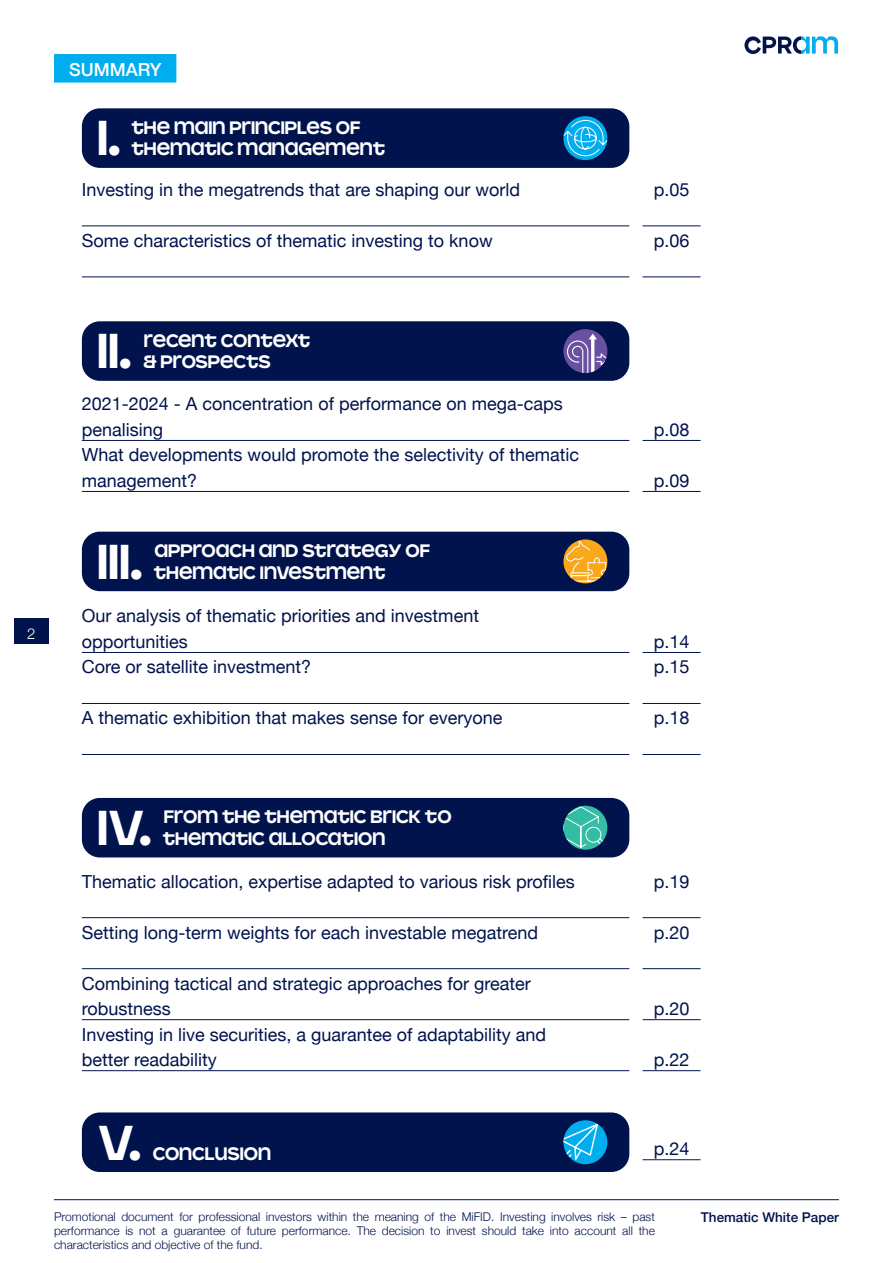
<style>
.page{position:relative;width:893px;height:1263px;background:#fff}
.page>*{position:absolute;margin:0;border:0;box-sizing:border-box;transform-origin:0 0}
.Texte_de_légende{font:700 48.9px "Maax Unicase";color:#fff}
.titre_graphe{font:18px/25.5px "Helvetica Neue";color:#00134d}
.Texte_de_légende-2{font:700 18px/21.6px "Maax Unicase";color:#fff}
.Rubriques_LB{font:500 18px "Helvetica Neue";color:#fff}
.t1{font:300 15px "Helvetica Neue";color:#fff}
.t2{font:500 13.5px "Helvetica Neue";color:#00134d}
.t3{font:300 12px/14.4px "Helvetica Neue";color:#00134d;text-align:justify}
</style>
<div class="page">
<div style="left:14px;top:619px;width:34px;height:25px;background:#00134d"></div>
<hr style="left:54px;top:1199px;width:785px;height:1px;background:#00134d">
<svg style="left:744px;top:36px;width:94px;height:18px"></svg>
<div style="left:54px;top:54px;width:122px;height:29px;background:#00aeef"></div>
<div style="left:82px;top:798px;width:547px;height:59px;background:#00134d;border-radius:18px"></div>
<hr style="left:82px;top:917px;width:547px;height:1px;background:#00134d">
<hr style="left:82px;top:968px;width:547px;height:1px;background:#00134d">
<hr style="left:82px;top:1019px;width:547px;height:1px;background:#00134d">
<hr style="left:82px;top:1070px;width:547px;height:1px;background:#00134d">
<hr style="left:642px;top:917px;width:59px;height:1px;background:#00134d">
<hr style="left:642px;top:968px;width:59px;height:1px;background:#00134d">
<hr style="left:642px;top:1019px;width:59px;height:1px;background:#00134d">
<hr style="left:642px;top:1070px;width:59px;height:1px;background:#00134d">
<div style="left:82px;top:532px;width:547px;height:59px;background:#00134d;border-radius:18px"></div>
<hr style="left:82px;top:652px;width:547px;height:1px;background:#00134d">
<hr style="left:82px;top:703px;width:547px;height:1px;background:#00134d">
<hr style="left:82px;top:754px;width:547px;height:1px;background:#00134d">
<hr style="left:642px;top:652px;width:59px;height:1px;background:#00134d">
<hr style="left:642px;top:703px;width:59px;height:1px;background:#00134d">
<hr style="left:642px;top:754px;width:59px;height:1px;background:#00134d">
<div style="left:82px;top:321px;width:547px;height:60px;background:#00134d;border-radius:18px"></div>
<hr style="left:82px;top:440px;width:547px;height:1px;background:#00134d">
<hr style="left:82px;top:491px;width:547px;height:1px;background:#00134d">
<hr style="left:642px;top:440px;width:59px;height:1px;background:#00134d">
<hr style="left:642px;top:491px;width:59px;height:1px;background:#00134d">
<div style="left:82px;top:108px;width:547px;height:60px;background:#00134d;border-radius:18px"></div>
<hr style="left:82px;top:225px;width:547px;height:1px;background:#00134d">
<hr style="left:82px;top:276px;width:547px;height:1px;background:#00134d">
<hr style="left:642px;top:225px;width:59px;height:1px;background:#00134d">
<hr style="left:642px;top:276px;width:59px;height:1px;background:#00134d">
<div style="left:82px;top:1112px;width:547px;height:60px;background:#00134d;border-radius:18px"></div>
<hr style="left:642px;top:1159px;width:59px;height:1px;background:#00134d">
<svg style="left:563px;top:116px;width:44px;height:44px"></svg>
<svg style="left:563px;top:120px;width:44px;height:36px;background:#2aa6dc"></svg>
<svg style="left:563px;top:329px;width:44px;height:44px"></svg>
<svg style="left:566px;top:334px;width:41px;height:39px;background:#7768a7"></svg>
<svg style="left:563px;top:539px;width:44px;height:44px"></svg>
<svg style="left:566px;top:540px;width:41px;height:42px;background:#d39b3e"></svg>
<svg style="left:563px;top:806px;width:44px;height:44px"></svg>
<div style="left:563px;top:1120px;width:44px;height:44px;background:#00aeef;border-radius:50%"></div>
<svg style="left:563px;top:1124px;width:35px;height:36px"></svg>
<p class="Rubriques_LB" style="left:69px;top:55px;width:94px">SUMMARY</p>
<p class="Texte_de_légende" style="left:97px;top:104px;width:25px">I.</p>
<p class="Texte_de_légende-2" style="left:132px;top:115px;width:230px">THE MAIN PRINCIPLES OF</p>
<p class="Texte_de_légende-2" style="left:132px;top:137px;width:255px">THEMATIC MANAGEMENT</p>
<p class="titre_graphe" style="left:82px;top:178px;width:440px">Investing in the megatrends that are shaping our world</p>
<p class="titre_graphe" style="left:82px;top:229px;width:412px">Some characteristics of thematic investing to know</p>
<p class="titre_graphe" style="left:654px;top:178px;width:37px">p.05</p>
<p class="titre_graphe" style="left:654px;top:229px;width:37px">p.06</p>
<p class="t1" style="left:27px;top:621px;width:10px">2</p>
<p class="Texte_de_légende" style="left:97px;top:317px;width:36px">II.</p>
<p class="Texte_de_légende-2" style="left:144px;top:328px;width:168px">RECENT CONTEXT</p>
<p class="Texte_de_légende-2" style="left:143px;top:350px;width:129px">&amp; PROSPECTS</p>
<p class="titre_graphe" style="left:82px;top:392px;width:482px">2021-2024 - A concentration of performance on mega-caps penalising</p>
<p class="titre_graphe" style="left:82px;top:443px;width:499px">What developments would promote the selectivity of thematic management?</p>
<p class="Texte_de_légende" style="left:97px;top:527px;width:48px">III.</p>
<p class="Texte_de_légende-2" style="left:154px;top:539px;width:278px">APPROACH AND STRATEGY OF<br>THEMATIC INVESTMENT</p>
<p class="titre_graphe" style="left:82px;top:604px;width:399px">Our analysis of thematic priorities and investment opportunities</p>
<p class="titre_graphe" style="left:82px;top:655px;width:231px">Core or satellite investment?</p>
<p class="titre_graphe" style="left:82px;top:706px;width:422px">A thematic exhibition that makes sense for everyone</p>
<p class="titre_graphe" style="left:654px;top:418px;width:37px">p.08</p>
<p class="titre_graphe" style="left:654px;top:469px;width:37px">p.09</p>
<p class="titre_graphe" style="left:654px;top:630px;width:37px">p.14</p>
<p class="titre_graphe" style="left:654px;top:655px;width:37px">p.15</p>
<p class="titre_graphe" style="left:654px;top:706px;width:37px">p.18</p>
<p class="Texte_de_légende" style="left:97px;top:793px;width:57px">IV.</p>
<p class="Texte_de_légende-2" style="left:163px;top:805px;width:290px">FROM THE THEMATIC BRICK TO<br>THEMATIC ALLOCATION</p>
<p class="titre_graphe" style="left:82px;top:869px;width:495px">Thematic allocation, expertise adapted to various risk profiles</p>
<p class="titre_graphe" style="left:82px;top:920px;width:458px">Setting long-term weights for each investable megatrend</p>
<p class="titre_graphe" style="left:82px;top:971px;width:451px">Combining tactical and strategic approaches for greater robustness</p>
<p class="titre_graphe" style="left:82px;top:1022px;width:466px">Investing in live securities, a guarantee of adaptability and better readability</p>
<p class="titre_graphe" style="left:654px;top:869px;width:37px">p.19</p>
<p class="titre_graphe" style="left:654px;top:920px;width:37px">p.20</p>
<p class="titre_graphe" style="left:654px;top:997px;width:37px">p.20</p>
<p class="titre_graphe" style="left:654px;top:1048px;width:37px">p.22</p>
<p class="Texte_de_légende" style="left:98px;top:1108px;width:45px">V.</p>
<p class="Texte_de_légende-2" style="left:153px;top:1141px;width:120px">CONCLUSION</p>
<p class="titre_graphe" style="left:654px;top:1137px;width:37px">p.24</p>
<p class="t3" style="left:54px;top:1208px;width:602px">Promotional document for professional investors within the meaning of the MiFID. Investing involves risk – past performance is not a guarantee of future performance. The decision to invest should take into account all the characteristics and objective of the fund.</p>
<p class="t2" style="left:701px;top:1206px;width:140px">Thematic White Paper</p>
</div>
